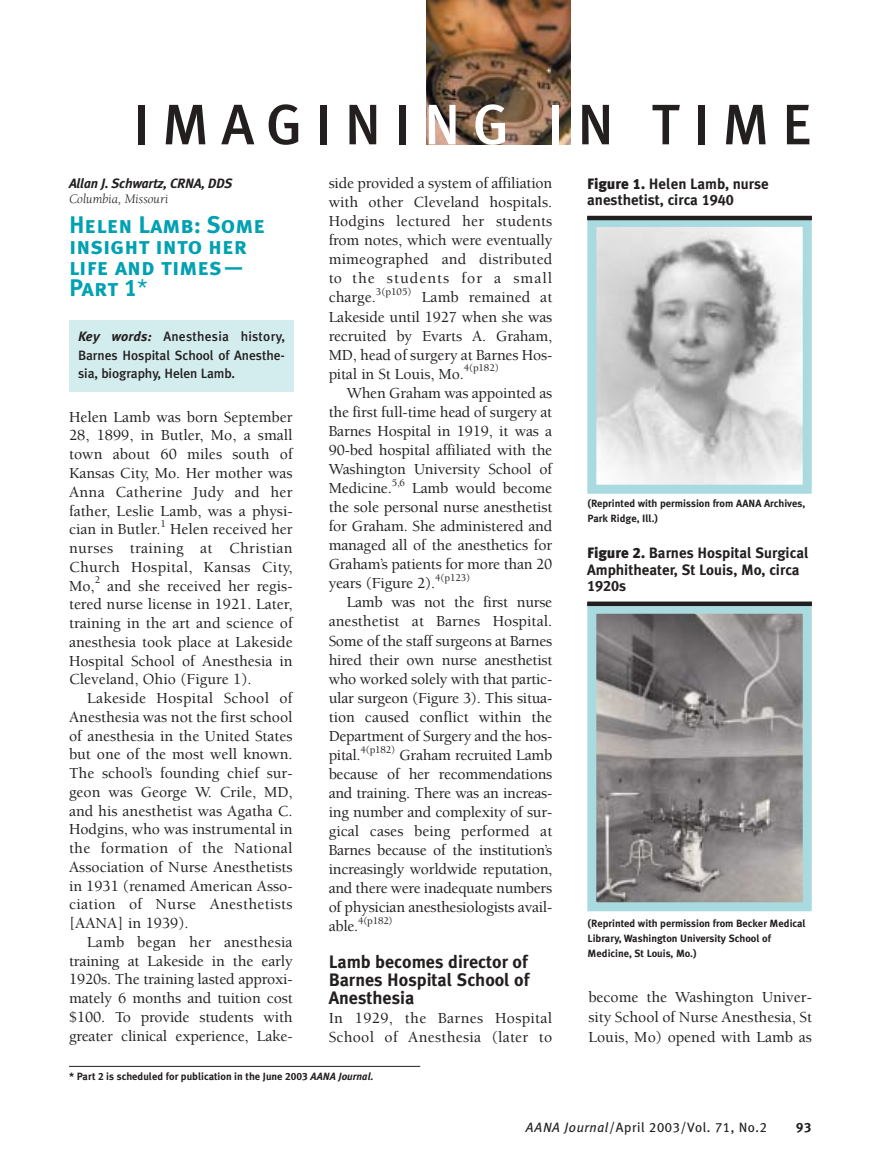
<style>
.page{position:relative;width:878px;height:1175px;background:#fff}
.page>*{position:absolute;margin:0;border:0;box-sizing:border-box;transform-origin:0 0}
.t1{font:500 57px "Meta Plus Lining";letter-spacing:.22em;color:#231f1f}
.t2{font:24px/21px "Meta Plus Bold Caps";color:#00a1b2}
.t3{font:700 18px/18.3px "Meta Plus Lining";color:#231f1f;text-align:justify}
.t4{font:500 15.75px/19px "Berkeley";color:#231f1f;text-align:justify}
.t5{font:500 15.75px/19px "Berkeley";letter-spacing:.02em;color:#231f1f}
.t6{font:700 15px/16.5px "Meta Plus Lining";color:#231f1f}
.t7{font:500 13.5px/18.8px "Meta Plus Lining";letter-spacing:-.005em;color:#231f1f;text-align:justify}
.t8{font:13.5px "Meta Plus Lining";letter-spacing:.045em;color:#231f1f}
.t9{font:italic 700 13.5px "Meta Plus Lining";letter-spacing:-.015em;color:#231f1f}
.t10{font:italic 13.5px "Berkeley";color:#231f1f}
.t11{font:700 13.5px "Meta Plus Lining";color:#231f1f}
.t12{font:700 10.5px/15px "Meta Plus Lining";color:#231f1f}
.t13{font:500 10.5px "Berkeley";letter-spacing:-.01em;color:#231f1f}
.s1{color:#fff}
.s2{font-family:"Meta Plus Lining Normal"}
.s3{font-weight:700;font-style:italic}
.s4{font-style:italic}
.s5{font-weight:900}
</style>
<div class="page">
<img style="left:426px;top:0;width:144px;height:144px">
<div style="left:69px;top:320px;width:225px;height:71px;background:#d3ecee"></div>
<hr style="left:69px;top:1066px;width:351px;height:1px;background:#231f1f">
<img style="left:597px;top:228px;width:204px;height:256px">
<div style="left:587px;top:218px;width:224px;height:276px;border:9px solid #a9dae0"></div>
<hr style="left:587px;top:216px;width:225px;height:4px;background:#231f1f">
<img style="left:597px;top:614px;width:204px;height:287px">
<div style="left:587px;top:604px;width:224px;height:307px;border:9px solid #a9dae0"></div>
<div style="left:587px;top:601px;width:225px;height:5px;background:#231f1f"></div>
<h1 class="t1" style="left:133px;top:105px;width:680px">IMAGINI<span class="s1">NG I</span>N TIME</h1>
<p class="t9" style="left:69px;top:178px;width:165px">Allan J. Schwartz, CRNA, DDS</p>
<p class="t10" style="left:69px;top:193px;width:101px">Columbia, Missouri</p>
<h2 class="t2" style="left:69px;top:214px;width:198px">Helen Lamb: Some insight into her life and times—<br>Part 1<span class="s2">*</span></h2>
<p class="t7" style="left:78px;top:328px;width:208px"><span class="s3">Key words:</span> Anesthesia history, Barnes Hospital School of Anesthe&shy;sia, biography, Helen Lamb.</p>
<p class="t4" style="left:69px;top:409px;width:225px">Helen Lamb was born September 28, 1899, in Butler, Mo, a small town about 60 miles south of Kansas City, Mo. Her mother was Anna Catherine Judy and her father, Leslie Lamb, was a physi&shy;cian in Butler.</p>
<p class="t13" style="left:160px;top:519px;width:7px">1</p>
<p class="t4" style="left:69px;top:521px;width:225px;text-indent:101px">Helen received her nurses training at Christian Church Hospital, Kansas City, Mo,</p>
<p class="t13" style="left:95px;top:576px;width:7px">2</p>
<p class="t4" style="left:69px;top:577px;width:225px;text-indent:38px">and she received her regis&shy;tered nurse license in 1921. Later, training in the art and science of anesthesia took place at Lakeside Hospital School of Anesthesia in Cleveland, Ohio (Figure 1).</p>
<p class="t4" style="left:69px;top:690px;width:225px;text-indent:18px">Lakeside Hospital School of Anesthesia was not the first school of anesthesia in the United States but one of the most well known.<br>The school’s founding chief sur&shy;geon was George W. Crile, MD, and his anesthetist was Agatha C.<br>Hodgins, who was instrumental in the formation of the National Association of Nurse Anesthetists in 1931 (renamed American Asso&shy;ciation of Nurse Anesthetists [AANA] in 1939).</p>
<p class="t4" style="left:69px;top:934px;width:225px;text-indent:18px">Lamb began her anesthesia training at Lakeside in the early 1920s. The training lasted approxi&shy;mately 6 months and tuition cost $100. To provide students with greater clinical experience, Lake-</p>
<p class="t4" style="left:329px;top:175px;width:225px">side provided a system of affiliation with other Cleveland hospitals.<br>Hodgins lectured her students from notes, which were eventually mimeographed and distributed to the students for a small charge.</p>
<p class="t13" style="left:376px;top:288px;width:37px">3(p105)</p>
<p class="t4" style="left:329px;top:289px;width:225px;text-indent:93px">Lamb remained at Lakeside until 1927 when she was recruited by Evarts A. Graham, MD, head of surgery at Barnes Hos&shy;pital in St Louis, Mo.</p>
<p class="t13" style="left:464px;top:364px;width:36px">4(p182)</p>
<p class="t4" style="left:328px;top:385px;width:225px;text-indent:18px">When Graham was appointed as the first full-time head of surgery at Barnes Hospital in 1919, it was a 90-bed hospital affiliated with the Washington University School of Medicine.</p>
<p class="t13" style="left:391px;top:478px;width:15px">5,6</p>
<p class="t4" style="left:328px;top:480px;width:225px;text-indent:83px">Lamb would become the sole personal nurse anesthetist for Graham. She administered and managed all of the anesthetics for Graham’s patients for more than 20 years (Figure 2).</p>
<p class="t13" style="left:435px;top:573px;width:36px">4(p123)</p>
<p class="t4" style="left:328px;top:594px;width:225px;text-indent:18px">Lamb was not the first nurse anesthetist at Barnes Hospital.<br>Some of the staff surgeons at Barnes hired their own nurse anesthetist who worked solely with that partic&shy;ular surgeon (Figure 3). This situa&shy;tion caused conflict within the Department of Surgery and the hos&shy;pital.</p>
<p class="t13" style="left:360px;top:745px;width:36px">4(p182)</p>
<p class="t4" style="left:329px;top:746px;width:225px;text-indent:71px">Graham recruited Lamb because of her recommendations and training. There was an increas&shy;ing number and complexity of sur&shy;gical cases being performed at Barnes because of the institution’s increasingly worldwide reputation, and there were inadequate numbers of physician anesthesiologists avail&shy;able.</p>
<p class="t13" style="left:358px;top:916px;width:36px">4(p182)</p>
<p class="t3" style="left:328px;top:954px;width:202px">Lamb becomes director of Barnes Hospital School of Anesthesia</p>
<p class="t5" style="left:328px;top:1010px;width:225px">In 1929, the Barnes Hospital<br>School of Anesthesia (later to</p>
<p class="t12" style="left:69px;top:1070px;width:306px">* Part 2 is scheduled for publication in the June 2003 <span class="s4">AANA Journal.</span></p>
<p class="t6" style="left:587px;top:177px;width:183px"><span class="s5">Figure 1.</span> Helen Lamb, nurse anesthetist, circa 1940</p>
<p class="t12" style="left:587px;top:497px;width:219px">(Reprinted with permission from AANA Archives,<br>Park Ridge, Ill.)</p>
<p class="t6" style="left:587px;top:546px;width:223px"><span class="s5">Figure 2.</span> Barnes Hospital Surgical<br>Amphitheater, St Louis, Mo, circa<br>1920s</p>
<p class="t12" style="left:587px;top:917px;width:220px">(Reprinted with permission from Becker Medical<br>Library, Washington University School of<br>Medicine, St Louis, Mo.)</p>
<p class="t4" style="left:588px;top:987px;width:225px;line-height:20.4px">become the Washington Univer&shy;sity School of Nurse Anesthesia, St Louis, Mo) opened with Lamb as</p>
<p class="t8" style="left:526px;top:1122px;width:242px"><span class="s4">AANA Journal</span>/April 2003/Vol. 71, No.2</p>
<p class="t11" style="left:796px;top:1122px;width:17px">93</p>
</div>
